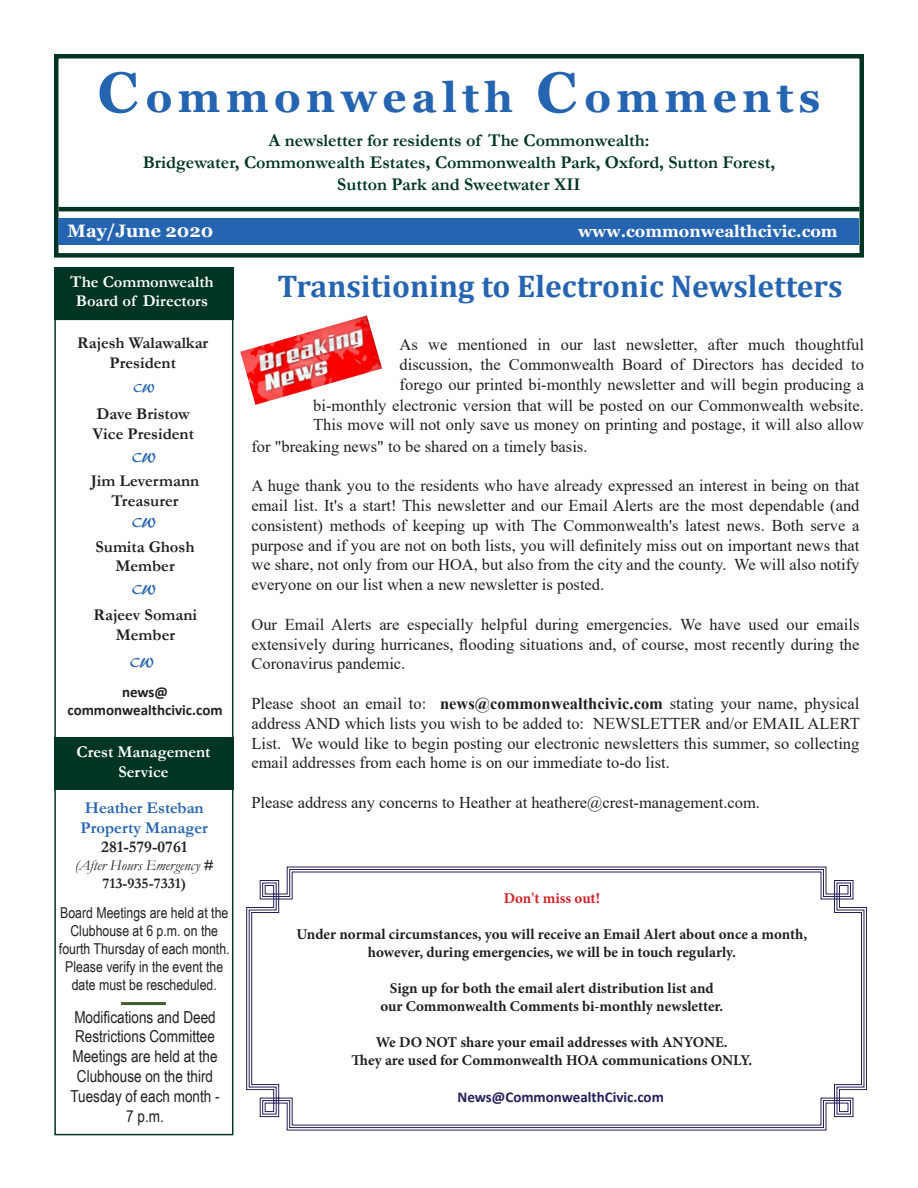
<style>
.page{position:relative;width:918px;height:1188px;background:#fff}
.page>*{position:absolute;margin:0;border:0;box-sizing:border-box;transform-origin:0 0}
.t1{font:700 42px "Georgia";letter-spacing:.13em;color:#2564b0}
.t2{font:700 31.5px "Cambria";color:#2564b0}
.t3{font:700 18px "Garamond";color:#003525}
.t4{font:700 18px "Georgia";color:#fff}
.t5{font:16.5px/19.8px "Times New Roman";color:#231f20;text-align:justify}
.t6{font:700 16.5px/19.8px "Garamond";color:#231f20;text-align:center}
.t7{font:16.5px/19.8px "Arial Narrow";color:#231f20;text-align:center}
.t8{font:700 16.5px/19.8px "Garamond";color:#fff;text-align:center}
.t9{font:700 16.5px "Garamond";color:#2564b0}
.t10{font:700 16.5px "Georgia";color:#fff}
.t11{font:700 15px "Minion Pro";color:#231f20}
.t12{font:15px/18px "Arial Narrow";color:#231f20;text-align:center}
.t13{font:700 15px "Calibri";color:#231f20}
.t14{font:700 15px "Calibri";color:#24205c}
.t15{font:italic 15px "Garamond";color:#231f20}
.t16{font:700 15px "Garamond";color:#231f20}
.t17{font:700 15px "Minion Pro";color:#d1232a}
.t18{font:13.5px "ARBERKLEY";color:#2564b0}
.t19{font:12px "ARBERKLEY";color:#2564b0}
.s1{font-size:57px}
.s2{font-weight:700}
.s3{font-weight:700;font-style:normal}
</style>
<div class="page">
<div style="left:54px;top:54px;width:810px;height:204px;border:4px solid #003525"></div>
<hr style="left:58px;top:207px;width:802px;height:4px;background:#003525">
<div style="left:58px;top:218px;width:802px;height:27px;background:#2564b0"></div>
<div style="left:54px;top:268px;width:179px;height:52px;background:#003525"></div>
<div style="left:55px;top:737px;width:179px;height:53px;background:#003525"></div>
<hr style="left:121px;top:1002px;width:45px;height:3px;background:#405d2b">
<img style="left:240px;top:315px;width:142px;height:90px">
<svg style="left:246px;top:866px;width:621px;height:265px"></svg>
<svg style="left:248px;top:869px;width:617px;height:260px"></svg>
<svg style="left:251px;top:871px;width:612px;height:255px"></svg>
<div style="left:54px;top:319px;width:179px;height:816px;border:2px solid #003525"></div>
<p class="t1" style="left:98px;top:71px;width:725px"><span class="s1">C</span>ommonwealth <span class="s1">C</span>omments</p>
<p class="t3" style="left:269px;top:128px;width:382px">A newsletter for residents of The Commonwealth:</p>
<p class="t3" style="left:143px;top:150px;width:634px">Bridgewater, Commonwealth Estates, Commonwealth Park, Oxford, Sutton Forest,</p>
<p class="t3" style="left:337px;top:172px;width:245px">Sutton Park and Sweetwater XII</p>
<p class="t4" style="left:68px;top:219px;width:147px">May/June 2020</p>
<p class="t10" style="left:578px;top:221px;width:261px">www.commonwealthcivic.com</p>
<p class="t8" style="left:70px;top:272px;width:145px">The Commonwealth<br>Board of Directors</p>
<p class="t6" style="left:77px;top:333px;width:133px">Rajesh Walawalkar<br>President</p>
<p class="t19" style="left:133px;top:381px;width:23px">CW</p>
<p class="t2" style="left:278px;top:264px;width:567px">Transitioning to Electronic Newsletters</p>
<p class="t5" style="left:313px;top:334px;width:552px;text-align:right">As we mentioned in our last newsletter, after much thoughtful<br>discussion, the Commonwealth Board of Directors has decided to<br>forego our printed bi-monthly newsletter and will begin producing a<br>bi-monthly electronic version that will be posted on our Commonwealth website.<br>This move will not only save us money on printing and postage, it will also allow</p>
<p class="t5" style="left:251px;top:436px;width:338px">for "breaking news" to be shared on a timely basis.</p>
<p class="t5" style="left:251px;top:475px;width:610px">A huge thank you to the residents who have already expressed an interest in being on that email list. It's a start! This newsletter and our Email Alerts are the most dependable (and consistent) methods of keeping up with The Commonwealth's latest news. Both serve a purpose and if you are not on both lists, you will definitely miss out on important news that we share, not only from our HOA, but also from the city and the county. We will also notify everyone on our list when a new newsletter is posted.</p>
<p class="t5" style="left:251px;top:614px;width:610px">Our Email Alerts are especially helpful during emergencies. We have used our emails extensively during hurricanes, flooding situations and, of course, most recently during the Coronavirus pandemic.</p>
<p class="t5" style="left:251px;top:693px;width:610px">Please shoot an email to: <span class="s2">news@commonwealthcivic.com</span> stating your name, physical address AND which lists you wish to be added to: NEWSLETTER and/or EMAIL ALERT List. We would like to begin posting our electronic newsletters this summer, so collecting email addresses from each home is on our immediate to-do list.</p>
<p class="t5" style="left:251px;top:792px;width:510px">Please address any concerns to Heather at heathere@crest-management.com.</p>
<p class="t6" style="left:96px;top:404px;width:95px">Dave Bristow</p>
<p class="t6" style="left:92px;top:424px;width:103px">Vice President</p>
<p class="t18" style="left:132px;top:449px;width:25px">CW</p>
<p class="t6" style="left:91px;top:471px;width:110px">Jim Levermann</p>
<p class="t6" style="left:111px;top:491px;width:69px">Treasurer</p>
<p class="t18" style="left:132px;top:514px;width:25px">CW</p>
<p class="t6" style="left:96px;top:537px;width:101px">Sumita Ghosh</p>
<p class="t6" style="left:115px;top:556px;width:61px">Member</p>
<p class="t6" style="left:94px;top:605px;width:105px">Rajeev Somani</p>
<p class="t6" style="left:116px;top:625px;width:61px">Member</p>
<p class="t18" style="left:132px;top:581px;width:25px">CW</p>
<p class="t18" style="left:130px;top:654px;width:25px">CW</p>
<p class="t13" style="left:122px;top:681px;width:48px">news@</p>
<p class="t13" style="left:67px;top:699px;width:157px">commonwealthcivic.com</p>
<p class="t8" style="left:77px;top:742px;width:135px">Crest Management</p>
<p class="t8" style="left:118px;top:762px;width:52px">Service</p>
<p class="t9" style="left:85px;top:796px;width:120px">Heather Esteban</p>
<p class="t9" style="left:81px;top:816px;width:129px">Property Manager</p>
<p class="t6" style="left:101px;top:837px;width:87px">281-579-0761</p>
<p class="t15" style="left:75px;top:855px;width:141px">(After Hours Emergency <span class="s3">#</span></p>
<p class="t16" style="left:103px;top:873px;width:85px">713-935-7331)</p>
<p class="t12" style="left:59px;top:903px;width:172px">Board Meetings are held at the<br>Clubhouse at 6 p.m. on the fourth Thursday of each month.<br>Please verify in the event the date must be rescheduled.</p>
<p class="t7" style="left:70px;top:1006px;width:151px">Modifications and Deed<br>Restrictions Committee<br>Meetings are held at the<br>Clubhouse on the third<br>Tuesday of each month -</p>
<p class="t7" style="left:126px;top:1105px;width:39px">7 p.m.</p>
<p class="t17" style="left:504px;top:888px;width:98px">Don't miss out!</p>
<p class="t11" style="left:296px;top:924px;width:512px">Under normal circumstances, you will receive an Email Alert about once a month,</p>
<p class="t11" style="left:368px;top:942px;width:370px">however, during emergencies, we will be in touch regularly.</p>
<p class="t11" style="left:390px;top:978px;width:325px">Sign up for both the email alert distribution list and</p>
<p class="t11" style="left:380px;top:996px;width:344px">our Commonwealth Comments bi-monthly newsletter.</p>
<p class="t11" style="left:376px;top:1032px;width:353px">We DO NOT share your email addresses with ANYONE.</p>
<p class="t11" style="left:351px;top:1050px;width:402px">They are used for Commonwealth HOA communications ONLY.</p>
<p class="t14" style="left:458px;top:1086px;width:208px">News@CommonwealthCivic.com</p>
</div>
